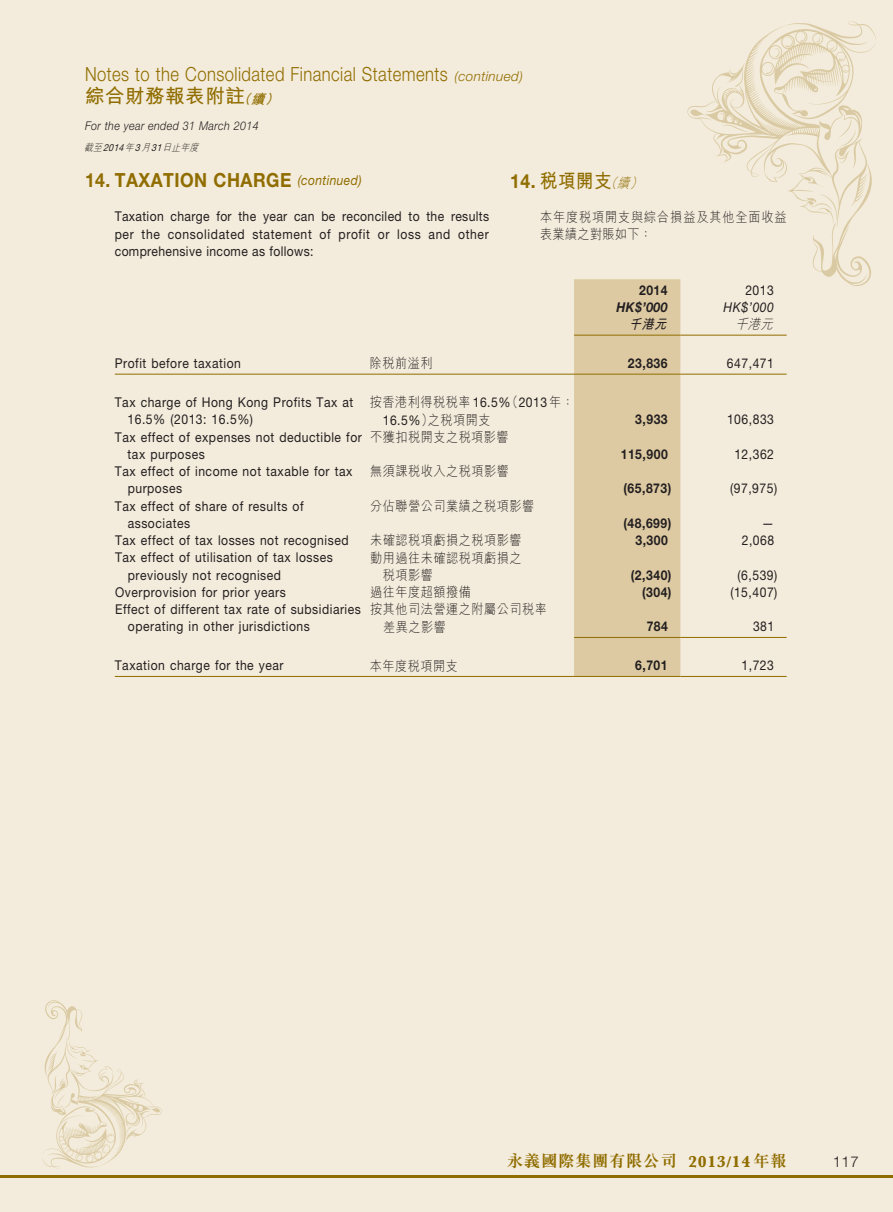
<style>
.page{position:relative;width:893px;height:1212px;background:#f3ebdb}
.page>*{position:absolute;margin:0;border:0;box-sizing:border-box;transform-origin:0 0}
.t1{font:300 19.5px "Helvetica Neue";letter-spacing:.03em;color:#906d00;scale:.85 1}
.t2{font:700 19.5px "Helvetica Neue";letter-spacing:.03em;color:#906d00;scale:.9 1}
.t3{font:700 19.5px "M Hei HK";letter-spacing:.03em;color:#906d00}
.t4{font:700 19.5px "M Hei HK";letter-spacing:.03em;color:#906d00;scale:.9 1}
.t5{font:700 16.5px "M Sung HK";letter-spacing:.035em;color:#906d00}
.t6{font:300 15px "Helvetica Neue";color:#231f20}
.t7{font:13.5px/17.2px "Helvetica Neue";letter-spacing:.04em;color:#231f20;scale:.9 1}
.t8{font:300 13.5px/17.2px "M Hei HK";letter-spacing:.04em;color:#231f20;scale:.9 1}
.t9{font:700 13.5px "Helvetica Neue";letter-spacing:.04em;color:#231f20;scale:.9 1}
.t10{font:300 13.5px/17.2px "M Hei HK";letter-spacing:.07em;color:#231f20;scale:.9 1}
.t11{font:italic 700 13.5px "Helvetica Neue";color:#231f20;scale:.9 1}
.t12{font:italic 13.5px "Helvetica Neue";color:#231f20;scale:.9 1}
.t13{font:italic 700 13.5px "M Hei HK";color:#231f20;scale:.9 1}
.t14{font:italic 300 13.5px "M Hei HK";color:#231f20;scale:.9 1}
.t15{font:italic 300 12px "Helvetica Neue";letter-spacing:.03em;color:#231f20;scale:.9 1}
.t16{font:italic 300 9.75px "M Hei HK";color:#231f20;scale:.9 1}
.s1{font-style:italic;font-size:13.5px}
.s2{font-family:"Helvetica Neue";font-weight:400}
.s3{font-weight:400;font-style:italic;font-size:13.5px}
.s4{font-family:"Helvetica Neue"}
.s5{font-weight:300;font-style:italic;font-size:13.5px}
</style>
<div class="page">
<svg style="left:687px;top:21px;width:189px;height:265px"></svg>
<svg style="left:787px;top:130px;width:69px;height:93px"></svg>
<svg style="left:786px;top:37px;width:7px;height:10px"></svg>
<svg style="left:800px;top:32px;width:6px;height:10px"></svg>
<svg style="left:774px;top:48px;width:5px;height:9px"></svg>
<svg style="left:816px;top:37px;width:4px;height:5px"></svg>
<svg style="left:830px;top:45px;width:4px;height:5px"></svg>
<svg style="left:766px;top:65px;width:6px;height:9px"></svg>
<svg style="left:719px;top:113px;width:30px;height:19px"></svg>
<svg style="left:42px;top:1000px;width:120px;height:168px"></svg>
<hr style="left:0;top:1176px;width:893px;height:2px;background:#906d00">
<div style="left:574px;top:279px;width:106px;height:397px;background:#ddcaa2"></div>
<hr style="left:574px;top:335px;width:106px;height:1px;background:#906d00">
<hr style="left:680px;top:335px;width:107px;height:1px;background:#906d00">
<hr style="left:115px;top:374px;width:255px;height:1px;background:#906d00">
<hr style="left:370px;top:374px;width:204px;height:1px;background:#906d00">
<hr style="left:574px;top:374px;width:106px;height:1px;background:#906d00">
<hr style="left:680px;top:374px;width:107px;height:1px;background:#906d00">
<hr style="left:574px;top:637px;width:106px;height:1px;background:#906d00">
<hr style="left:680px;top:637px;width:107px;height:1px;background:#906d00">
<hr style="left:115px;top:676px;width:255px;height:1px;background:#906d00">
<hr style="left:370px;top:676px;width:204px;height:1px;background:#906d00">
<hr style="left:574px;top:676px;width:106px;height:1px;background:#906d00">
<hr style="left:680px;top:676px;width:107px;height:1px;background:#906d00">
<h1 class="t1" style="left:85px;top:62px;width:517px">Notes to the Consolidated Financial Statements <span class="s1">(continued)</span></h1>
<h1 class="t3" style="left:85px;top:82px;width:200px">綜合財務報表附註<span class="s1">（續）</span></h1>
<p class="t15" style="left:85px;top:119px;width:194px">For the year ended 31 March 2014</p>
<p class="t16" style="left:84px;top:141px;width:132px">截至<span class="s2">2014</span>年<span class="s2">3</span>月<span class="s2">31</span>日止年度</p>
<h1 class="t2" style="left:85px;top:168px;width:309px">14. TAXATION CHARGE <span class="s3">(continued)</span></h1>
<p class="t7" style="left:115px;top:208px;width:417px;text-align:justify">Taxation charge for the year can be reconciled to the results per the consolidated statement of profit or loss and other comprehensive income as follows:</p>
<h1 class="t4" style="left:510px;top:166px;width:153px"><span class="s4">14.</span> 稅項開支<span class="s5">（續）</span></h1>
<p class="t10" style="left:540px;top:208px;width:276px">本年度稅項開支與綜合損益及其他全面收益表業績之對賬如下：</p>
<p class="t9" style="left:639px;top:281px;width:33px">2014</p>
<p class="t7" style="left:745px;top:281px;width:33px">2013</p>
<p class="t11" style="left:616px;top:299px;width:58px">HK$’000</p>
<p class="t12" style="left:724px;top:299px;width:57px">HK$’000</p>
<p class="t13" style="left:629px;top:314px;width:48px">千港元</p>
<p class="t14" style="left:735px;top:315px;width:48px">千港元</p>
<p class="t7" style="left:115px;top:354px;width:142px">Profit before taxation</p>
<p class="t8" style="left:370px;top:354px;width:71px">除稅前溢利</p>
<p class="t9" style="left:628px;top:355px;width:46px">23,836</p>
<p class="t7" style="left:727px;top:354px;width:54px">647,471</p>
<p class="t7" style="left:128px;top:393px;width:252px;text-indent:-13px">Tax charge of Hong Kong Profits Tax at<br>16.5% (2013: 16.5%)</p>
<p class="t8" style="left:383px;top:393px;width:214px;text-indent:-13px">按香港利得稅稅率 <span class="s2">16.5%</span>（<span class="s2">2013</span>年：<br><span class="s2">16.5%</span>）之稅項開支</p>
<p class="t9" style="left:635px;top:411px;width:38px">3,933</p>
<p class="t7" style="left:727px;top:411px;width:54px">106,833</p>
<p class="t7" style="left:128px;top:428px;width:262px;text-indent:-13px">Tax effect of expenses not deductible for tax purposes</p>
<p class="t8" style="left:370px;top:428px;width:156px">不獲扣稅開支之稅項影響</p>
<p class="t7" style="left:128px;top:462px;width:251px;text-indent:-13px">Tax effect of income not taxable for tax purposes</p>
<p class="t8" style="left:370px;top:462px;width:156px">無須課稅收入之稅項影響</p>
<p class="t7" style="left:128px;top:497px;width:197px;text-indent:-13px">Tax effect of share of results of associates</p>
<p class="t8" style="left:370px;top:497px;width:184px">分佔聯營公司業績之稅項影響</p>
<p class="t9" style="left:621px;top:446px;width:54px">115,900</p>
<p class="t7" style="left:734px;top:445px;width:46px">12,362</p>
<p class="t9" style="left:623px;top:480px;width:55px">(65,873)</p>
<p class="t7" style="left:730px;top:480px;width:54px">(97,975)</p>
<p class="t9" style="left:623px;top:515px;width:55px">(48,699)</p>
<p class="t7" style="left:762px;top:514px;width:15px">—</p>
<p class="t7" style="left:115px;top:531px;width:261px">Tax effect of tax losses not recognised</p>
<p class="t8" style="left:370px;top:531px;width:170px">未確認稅項虧損之稅項影響</p>
<p class="t9" style="left:635px;top:532px;width:38px">3,300</p>
<p class="t7" style="left:742px;top:531px;width:38px">2,068</p>
<p class="t7" style="left:128px;top:549px;width:229px;text-indent:-13px">Tax effect of utilisation of tax losses previously not recognised</p>
<p class="t8" style="left:383px;top:548px;width:156px;text-indent:-13px">動用過往未確認稅項虧損之稅項影響</p>
<p class="t9" style="left:631px;top:566px;width:47px">(2,340)</p>
<p class="t7" style="left:738px;top:566px;width:46px">(6,539)</p>
<p class="t7" style="left:115px;top:583px;width:191px">Overprovision for prior years</p>
<p class="t8" style="left:370px;top:583px;width:113px">過往年度超額撥備</p>
<p class="t9" style="left:642px;top:584px;width:34px">(304)</p>
<p class="t7" style="left:730px;top:583px;width:54px">(15,407)</p>
<p class="t7" style="left:128px;top:600px;width:260px;text-indent:-13px">Effect of different tax rate of subsidiaries operating in other jurisdictions</p>
<p class="t8" style="left:383px;top:600px;width:184px;text-indent:-13px">按其他司法營運之附屬公司稅率差異之影響</p>
<p class="t9" style="left:647px;top:618px;width:25px">784</p>
<p class="t7" style="left:753px;top:618px;width:25px">381</p>
<p class="t7" style="left:115px;top:657px;width:189px">Taxation charge for the year</p>
<p class="t8" style="left:370px;top:656px;width:99px">本年度稅項開支</p>
<p class="t9" style="left:635px;top:657px;width:38px">6,701</p>
<p class="t7" style="left:741px;top:657px;width:38px">1,723</p>
<p class="t5" style="left:507px;top:1150px;width:281px">永義國際集團有限公司 2013/14年報</p>
<p class="t6" style="left:833px;top:1153px;width:27px">117</p>
</div>
